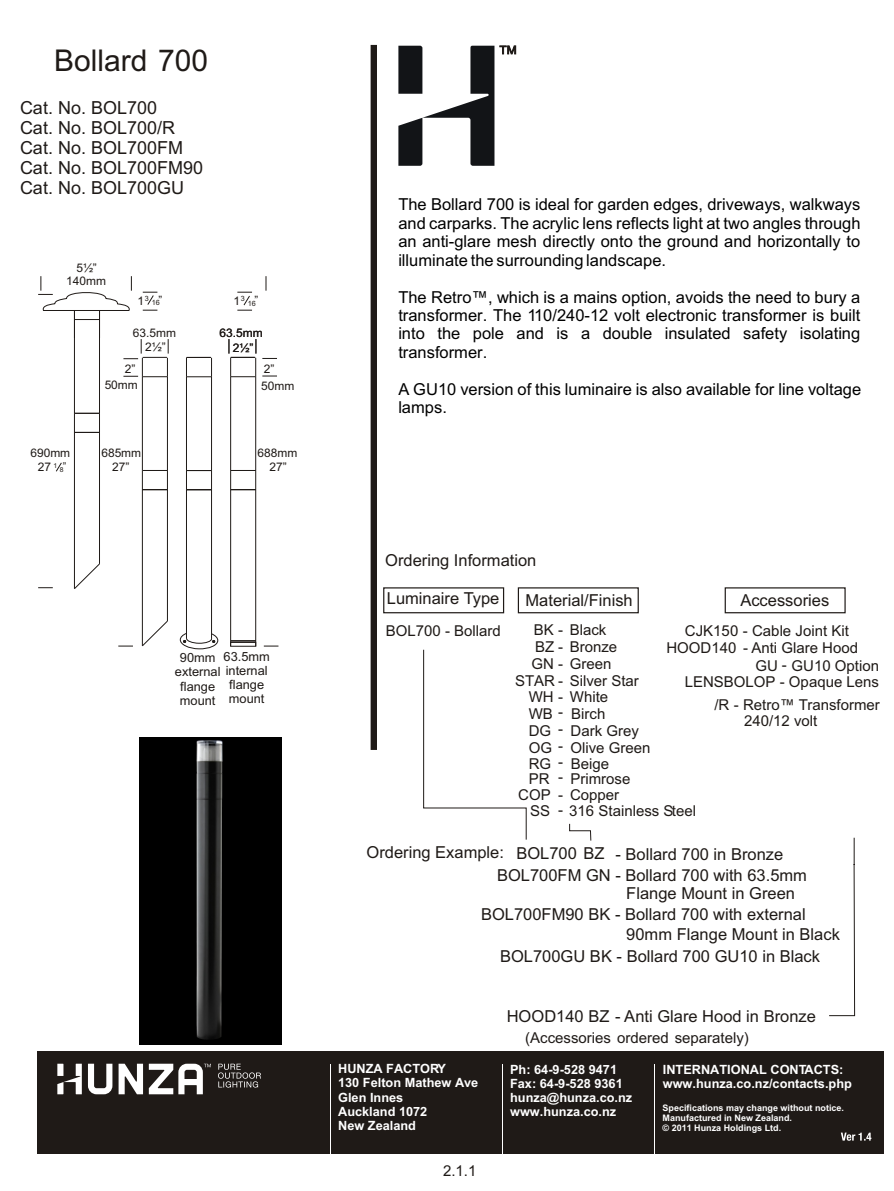
<style>
.page{position:relative;width:894px;height:1191px;background:#fff}
.page>*{position:absolute;margin:0;border:0;box-sizing:border-box;transform-origin:0 0}
.t1{font:30px "Arial Baltic";color:#1f1a17}
.t2{font:18px/20px "Arial Baltic";color:#1f1a17}
.t3{font:16.5px/18.5px "Arial Baltic";color:#000;text-align:justify}
.t4{font:16.5px/18.5px "Arial";color:#1f1a17}
.t5{font:15px/16.4px "Arial";color:#1f1a17}
.t6{font:15px "Arial Baltic";color:#1f1a17}
.t7{font:700 12.75px/14.2px "Arial Baltic";color:#fff}
.t8{font:12.75px/14.2px "Arial";color:#1f1a17}
.t9{font:11.85px/14.5px "Arial";color:#1f1a17;text-align:center}
.t10{font:700 9px/10.1px "Arial Baltic";color:#fff}
.t11{font:7.2px "Arial";color:#1f1a17}
.s1{font-size:10.65px}
.s2{font-size:6.75px}
</style>
<div class="page">
<div style="left:371px;top:45px;width:6px;height:705px;background:#1f1a17"></div>
<div style="left:383px;top:587px;width:121px;height:26px;border:1px solid #1f1a17"></div>
<div style="left:725px;top:587px;width:121px;height:26px;border:1px solid #1f1a17"></div>
<div style="left:518px;top:587px;width:121px;height:26px;border:1px solid #1f1a17"></div>
<svg style="left:423px;top:649px;width:104px;height:191px"></svg>
<svg style="left:829px;top:837px;width:26px;height:180px"></svg>
<svg style="left:569px;top:823px;width:23px;height:18px"></svg>
<svg style="left:398px;top:45px;width:118px;height:121px"></svg>
<img style="left:139px;top:737px;width:142px;height:307px">
<div style="left:37px;top:1051px;width:847px;height:102px;background:#1f1a17"></div>
<svg style="left:839px;top:1133px;width:33px;height:21px"></svg>
<hr style="left:330px;top:1064px;width:1px;height:89px;background:#fff">
<hr style="left:503px;top:1064px;width:1px;height:89px;background:#fff">
<hr style="left:655px;top:1064px;width:1px;height:89px;background:#fff">
<svg style="left:57px;top:1064px;width:204px;height:31px"></svg>
<svg style="left:118px;top:646px;width:15px;height:1px"></svg>
<hr style="left:167px;top:490px;width:1px;height:131px;background:#1f1a17">
<hr style="left:142px;top:490px;width:1px;height:156px;background:#1f1a17">
<svg style="left:141px;top:620px;width:27px;height:27px"></svg>
<hr style="left:167px;top:377px;width:1px;height:93px;background:#1f1a17">
<hr style="left:142px;top:377px;width:1px;height:93px;background:#1f1a17">
<svg style="left:142px;top:470px;width:26px;height:20px"></svg>
<svg style="left:123px;top:339px;width:46px;height:38px"></svg>
<hr style="left:255px;top:490px;width:1px;height:156px;background:#1f1a17">
<hr style="left:230px;top:490px;width:1px;height:156px;background:#1f1a17">
<hr style="left:255px;top:377px;width:1px;height:93px;background:#1f1a17">
<hr style="left:230px;top:377px;width:1px;height:93px;background:#1f1a17">
<svg style="left:230px;top:470px;width:26px;height:20px"></svg>
<svg style="left:231px;top:640px;width:25px;height:2px"></svg>
<div style="left:230px;top:642px;width:26px;height:5px;border:1px solid #1f1a17"></div>
<hr style="left:99px;top:432px;width:1px;height:132px;background:#1f1a17">
<hr style="left:74px;top:432px;width:1px;height:157px;background:#1f1a17">
<svg style="left:73px;top:563px;width:27px;height:26px"></svg>
<hr style="left:99px;top:320px;width:1px;height:93px;background:#1f1a17">
<hr style="left:74px;top:320px;width:1px;height:93px;background:#1f1a17">
<svg style="left:74px;top:413px;width:26px;height:20px"></svg>
<svg style="left:266px;top:276px;width:1px;height:15px"></svg>
<svg style="left:237px;top:292px;width:15px;height:19px"></svg>
<svg style="left:264px;top:646px;width:14px;height:1px"></svg>
<svg style="left:38px;top:587px;width:15px;height:1px"></svg>
<svg style="left:38px;top:276px;width:94px;height:44px"></svg>
<svg style="left:56px;top:462px;width:6px;height:10px"></svg>
<svg style="left:143px;top:292px;width:14px;height:19px"></svg>
<hr style="left:211px;top:490px;width:1px;height:149px;background:#1f1a17">
<hr style="left:186px;top:490px;width:1px;height:148px;background:#1f1a17">
<hr style="left:211px;top:377px;width:1px;height:94px;background:#1f1a17">
<hr style="left:186px;top:377px;width:1px;height:94px;background:#1f1a17">
<svg style="left:186px;top:470px;width:26px;height:20px"></svg>
<svg style="left:186px;top:357px;width:26px;height:20px"></svg>
<svg style="left:179px;top:632px;width:40px;height:17px"></svg>
<svg style="left:229px;top:339px;width:48px;height:38px"></svg>
<h1 class="t1" style="left:54px;top:49px;width:156px">Bollard 700</h1>
<p class="t2" style="left:20px;top:99px;width:185px">Cat. No. BOL700<br>Cat. No. BOL700/R<br>Cat. No. BOL700FM<br>Cat. No. BOL700FM90<br>Cat. No. BOL700GU</p>
<p class="t9" style="left:76px;top:261px;width:22px">5½”</p>
<p class="t9" style="left:66px;top:275px;width:41px">140mm</p>
<p class="t11" style="left:145px;top:296px;width:6px">3</p>
<p class="t11" style="left:152px;top:300px;width:12px">16<sup>”</sup></p>
<p class="t9" style="left:138px;top:294px;width:8px">1</p>
<p class="t9" style="left:234px;top:294px;width:13px">1<sup>3</sup></p>
<p class="t11" style="left:248px;top:300px;width:12px">16<sup>”</sup></p>
<p class="t9" style="left:133px;top:327px;width:45px">63.5mm</p>
<p class="t9" style="left:145px;top:341px;width:22px">2½”</p>
<p class="t9" style="left:220px;top:327px;width:45px">63.5mm<br>2½”</p>
<p class="t9" style="left:125px;top:362px;width:12px">2”</p>
<p class="t9" style="left:264px;top:362px;width:12px">2”</p>
<p class="t9" style="left:105px;top:379px;width:35px">50mm</p>
<p class="t9" style="left:261px;top:379px;width:35px">50mm</p>
<p class="t9" style="left:30px;top:446px;width:41px">690mm<br>27 <sup>1</sup> <span class="s1">”</span><span class="s2">8</span></p>
<p class="t9" style="left:101px;top:446px;width:41px">685mm</p>
<p class="t9" style="left:112px;top:461px;width:19px">27”</p>
<p class="t9" style="left:258px;top:446px;width:41px">688mm<br>27”</p>
<p class="t8" style="left:224px;top:650px;width:48px">63.5mm internal flange mount</p>
<p class="t8" style="left:175px;top:652px;width:47px;text-align:center">90mm external flange mount</p>
<p class="t3" style="left:398px;top:197px;width:464px">The Bollard 700 is ideal for garden edges, driveways, walkways and carparks. The acrylic lens reflects light at two angles through an anti-glare mesh directly onto the ground and horizontally to illuminate the surrounding landscape.</p>
<p class="t3" style="left:398px;top:289px;width:464px">The Retro™, which is a mains option, avoids the need to bury a transformer. The 110/240-12 volt electronic transformer is built into the pole and is a double insulated safety isolating transformer.</p>
<p class="t3" style="left:398px;top:381px;width:464px">A GU10 version of this luminaire is also available for line voltage lamps.</p>
<p class="t4" style="left:385px;top:552px;width:153px">Ordering Information</p>
<p class="t4" style="left:387px;top:591px;width:114px">Luminaire Type</p>
<p class="t4" style="left:526px;top:593px;width:109px">Material/Finish</p>
<p class="t4" style="left:740px;top:593px;width:90px">Accessories</p>
<p class="t5" style="left:534px;top:623px;width:74px">BK - Black</p>
<p class="t5" style="left:535px;top:640px;width:84px">BZ - Bronze</p>
<p class="t5" style="left:531px;top:657px;width:81px">GN - Green</p>
<p class="t5" style="left:515px;top:674px;width:125px">STAR - Silver Star</p>
<p class="t5" style="left:529px;top:690px;width:81px">WH - White</p>
<p class="t5" style="left:386px;top:624px;width:117px">BOL700 - Bollard</p>
<p class="t5" style="left:666px;top:624px;width:193px;line-height:16.8px;text-indent:19px">CJK150 - Cable Joint Kit<br>HOOD140 - Anti Glare Hood</p>
<p class="t5" style="left:685px;top:659px;width:196px;text-align:right">GU - GU10 Option<br>LENSBOLOP - Opaque Lens</p>
<p class="t5" style="left:714px;top:698px;width:167px">/R - Retro™ Transformer</p>
<p class="t5" style="left:529px;top:706px;width:78px;line-height:17.4px">WB Birch<br>DG</p>
<p class="t5" style="left:558px;top:705px;width:6px;text-align:justify">- - - - -</p>
<p class="t5" style="left:530px;top:804px;width:167px">SS - 316 Stainless Steel</p>
<p class="t5" style="left:744px;top:714px;width:75px">240/12 volt</p>
<p class="t5" style="left:529px;top:724px;width:123px;text-indent:42px">Dark Grey<br>OG Olive Green<br>RG</p>
<p class="t5" style="left:571px;top:756px;width:40px">Beige</p>
<p class="t5" style="left:529px;top:772px;width:22px">PR</p>
<p class="t5" style="left:570px;top:772px;width:61px">Primrose</p>
<p class="t5" style="left:518px;top:788px;width:103px">COP - Copper</p>
<p class="t4" style="left:366px;top:846px;width:418px">Ordering Example: BOL700 BZ - Bollard 700 in Bronze</p>
<p class="t4" style="left:626px;top:867px;width:182px;text-indent:-129px">BOL700FM GN - Bollard 700 with 63.5mm<br>Flange Mount in Green</p>
<p class="t4" style="left:626px;top:906px;width:215px;line-height:19.5px;text-indent:-145px">BOL700FM90 BK - Bollard 700 with external<br>90mm Flange Mount in Black</p>
<p class="t4" style="left:500px;top:949px;width:322px">BOL700GU BK - Bollard 700 GU10 in Black</p>
<p class="t4" style="left:507px;top:1008px;width:311px">HOOD140 BZ - Anti Glare Hood in Bronze</p>
<p class="t6" style="left:525px;top:1032px;width:225px">(Accessories ordered separately)</p>
<p class="t7" style="left:338px;top:1063px;width:142px">HUNZA FACTORY<br>130 Felton Mathew Ave<br>Glen Innes<br>Auckland 1072<br>New Zealand</p>
<p class="t7" style="left:510px;top:1063px;width:124px">Ph: 64-9-528 9471<br>Fax: 64-9-528 9361 hunza@hunza.co.nz www.hunza.co.nz</p>
<p class="t7" style="left:663px;top:1063px;width:191px">INTERNATIONAL CONTACTS: www.hunza.co.nz/contacts.php</p>
<p class="t10" style="left:663px;top:1104px;width:183px">Specifications may change without notice.<br>Manufactured in New Zealand.<br>© 2011 Hunza Holdings Ltd.</p>
<p class="t6" style="left:443px;top:1165px;width:35px">2.1.1</p>
</div>
